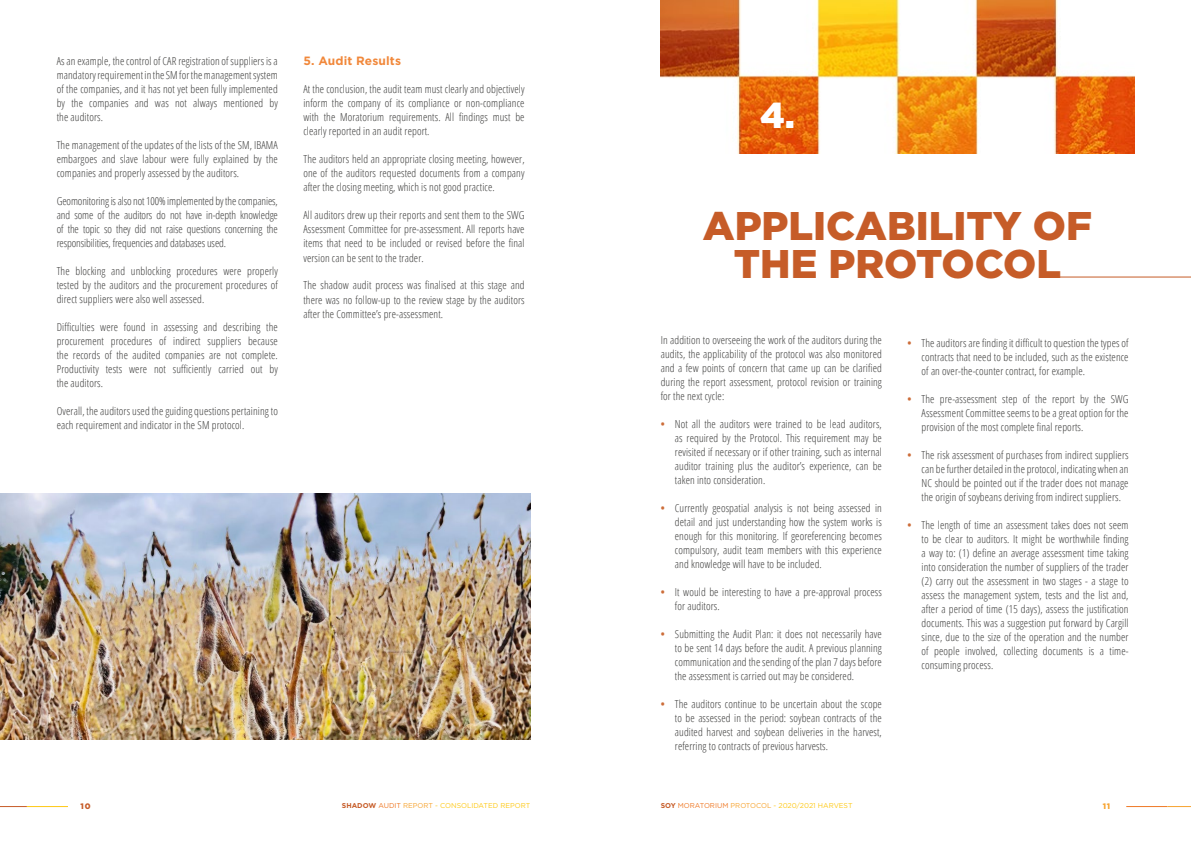
<style>
.page{position:relative;width:1191px;height:842px;background:#fff}
.page>*{position:absolute;margin:0;border:0;box-sizing:border-box;transform-origin:0 0}
.t1{font:900 40px/38px "Gotham";color:#c65c28;text-align:center}
.t2{font:900 36px "Gotham";color:#fff}
.t3{font:700 12px "Gotham";letter-spacing:.01em;color:#f1883b}
.t4{font:300 11px/14px "Open Sans Condensed";letter-spacing:.01em;color:#3c3c3b;text-align:justify}
.t5{font:900 8px "Gotham";color:#c65c28}
.t6{font:900 8px "Gotham";color:#f7a430}
.t7{font:7px "Gotham";color:#fec917}
.s1{font-weight:700;color:#cc6c38}
.s2{font-weight:700;color:#c65c28}
.s3{color:#ef7926}
.s4{color:#f7a430}
</style>
<div class="page">
<hr style="left:1126px;top:806px;width:41px;height:1px;background:#ef7926">
<svg style="left:1167px;top:806px;width:24px;height:1px"></svg>
<svg style="left:0;top:806px;width:27px;height:1px"></svg>
<hr style="left:27px;top:806px;width:41px;height:1px;background:#fec917">
<img style="left:0;top:493px;width:530px;height:247px">
<img style="left:660px;top:0;width:474px;height:154px">
<hr style="left:1051px;top:277px;width:140px;height:1px;background:#c65c28">
<p class="t4" style="left:57px;top:54px;width:223px">As an example, the control of CAR registration of suppliers is a mandatory requirement in the SM for the management system of the companies, and it has not yet been fully implemented by the companies and was not always mentioned by the auditors.</p>
<p class="t4" style="left:57px;top:138px;width:223px">The management of the updates of the lists of the SM, IBAMA embargoes and slave labour were fully explained by the companies and properly assessed by the auditors.</p>
<p class="t4" style="left:57px;top:194px;width:223px">Geomonitoring is also not 100% implemented by the companies, and some of the auditors do not have in-depth knowledge of the topic so they did not raise questions concerning the responsibilities, frequencies and databases used.</p>
<p class="t4" style="left:57px;top:264px;width:223px">The blocking and unblocking procedures were properly tested by the auditors and the procurement procedures of direct suppliers were also well assessed.</p>
<p class="t4" style="left:57px;top:320px;width:223px">Difficulties were found in assessing and describing the procurement procedures of indirect suppliers because the records of the audited companies are not complete.<br>Productivity tests were not sufficiently carried out by the auditors.</p>
<p class="t4" style="left:57px;top:404px;width:223px">Overall, the auditors used the guiding questions pertaining to each requirement and indicator in the SM protocol.</p>
<p class="t3" style="left:303px;top:54px;width:99px">5. Audit Results</p>
<p class="t4" style="left:303px;top:82px;width:223px">At the conclusion, the audit team must clearly and objectively inform the company of its compliance or non-compliance with the Moratorium requirements. All findings must be clearly reported in an audit report.</p>
<p class="t4" style="left:303px;top:152px;width:223px">The auditors held an appropriate closing meeting, however, one of the auditors requested documents from a company after the closing meeting, which is not good practice.</p>
<p class="t4" style="left:303px;top:208px;width:223px">All auditors drew up their reports and sent them to the SWG Assessment Committee for pre-assessment. All reports have items that need to be included or revised before the final version can be sent to the trader.</p>
<p class="t4" style="left:303px;top:278px;width:223px">The shadow audit process was finalised at this stage and there was no follow-up to the review stage by the auditors after the Committee’s pre-assessment.</p>
<h2 class="t2" style="left:760px;top:95px;width:37px">4.</h2>
<h1 class="t1" style="left:703px;top:205px;width:391px">APPLICABILITY OF<br>THE PROTOCOL</h1>
<p class="t4" style="left:660px;top:332px;width:223px">In addition to overseeing the work of the auditors during the audits, the applicability of the protocol was also monitored and a few points of concern that came up can be clarified during the report assessment, protocol revision or training for the next cycle:</p>
<p class="t4" style="left:675px;top:416px;width:208px;text-indent:-14px"><span class="s1">•</span> Not all the auditors were trained to be lead auditors, as required by the Protocol. This requirement may be revisited if necessary or if other training, such as internal auditor training plus the auditor’s experience, can be taken into consideration.</p>
<p class="t4" style="left:675px;top:500px;width:208px;text-indent:-14px"><span class="s1">•</span> Currently geospatial analysis is not being assessed in detail and just understanding how the system works is enough for this monitoring. If georeferencing becomes compulsory, audit team members with this experience and knowledge will have to be included.</p>
<p class="t4" style="left:675px;top:584px;width:208px;text-indent:-14px"><span class="s1">•</span> It would be interesting to have a pre-approval process for auditors.</p>
<p class="t4" style="left:675px;top:626px;width:208px;text-indent:-14px"><span class="s1">•</span> Submitting the Audit Plan: it does not necessarily have to be sent 14 days before the audit. A previous planning communication and the sending of the plan 7 days before the assessment is carried out may be considered.</p>
<p class="t4" style="left:675px;top:696px;width:208px;text-indent:-14px"><span class="s1">•</span> The auditors continue to be uncertain about the scope to be assessed in the period: soybean contracts of the audited harvest and soybean deliveries in the harvest, referring to contracts of previous harvests.</p>
<p class="t4" style="left:921px;top:336px;width:208px;text-indent:-14px"><span class="s1">•</span> The auditors are finding it difficult to question the types of contracts that need to be included, such as the existence of an over-the-counter contract, for example.</p>
<p class="t4" style="left:921px;top:392px;width:208px;text-indent:-14px"><span class="s1">•</span> The pre-assessment step of the report by the SWG Assessment Committee seems to be a great option for the provision of the most complete final reports.</p>
<p class="t4" style="left:921px;top:448px;width:208px;text-indent:-14px"><span class="s1">•</span> The risk assessment of purchases from indirect suppliers can be further detailed in the protocol, indicating when an NC should be pointed out if the trader does not manage the origin of soybeans deriving from indirect suppliers.</p>
<p class="t4" style="left:921px;top:518px;width:208px;text-indent:-14px"><span class="s1">•</span> The length of time an assessment takes does not seem to be clear to auditors. It might be worthwhile finding a way to: (1) define an average assessment time taking into consideration the number of suppliers of the trader (2) carry out the assessment in two stages - a stage to assess the management system, tests and the list and, after a period of time (15 days), assess the justification documents. This was a suggestion put forward by Cargill since, due to the size of the operation and the number of people involved, collecting documents is a time&shy;consuming process.</p>
<p class="t5" style="left:81px;top:802px;width:12px">10</p>
<p class="t7" style="left:342px;top:802px;width:190px"><span class="s2">SHADOW</span> <span class="s3">AUDIT</span> <span class="s4">REPORT</span> - CONSOLIDATED REPORT</p>
<p class="t7" style="left:660px;top:802px;width:193px"><span class="s2">SOY</span> <span class="s3">MORATORIUM</span> <span class="s4">PROTOCOL</span> - 2020/2021 HARVEST</p>
<p class="t6" style="left:1102px;top:802px;width:9px">11</p>
</div>
